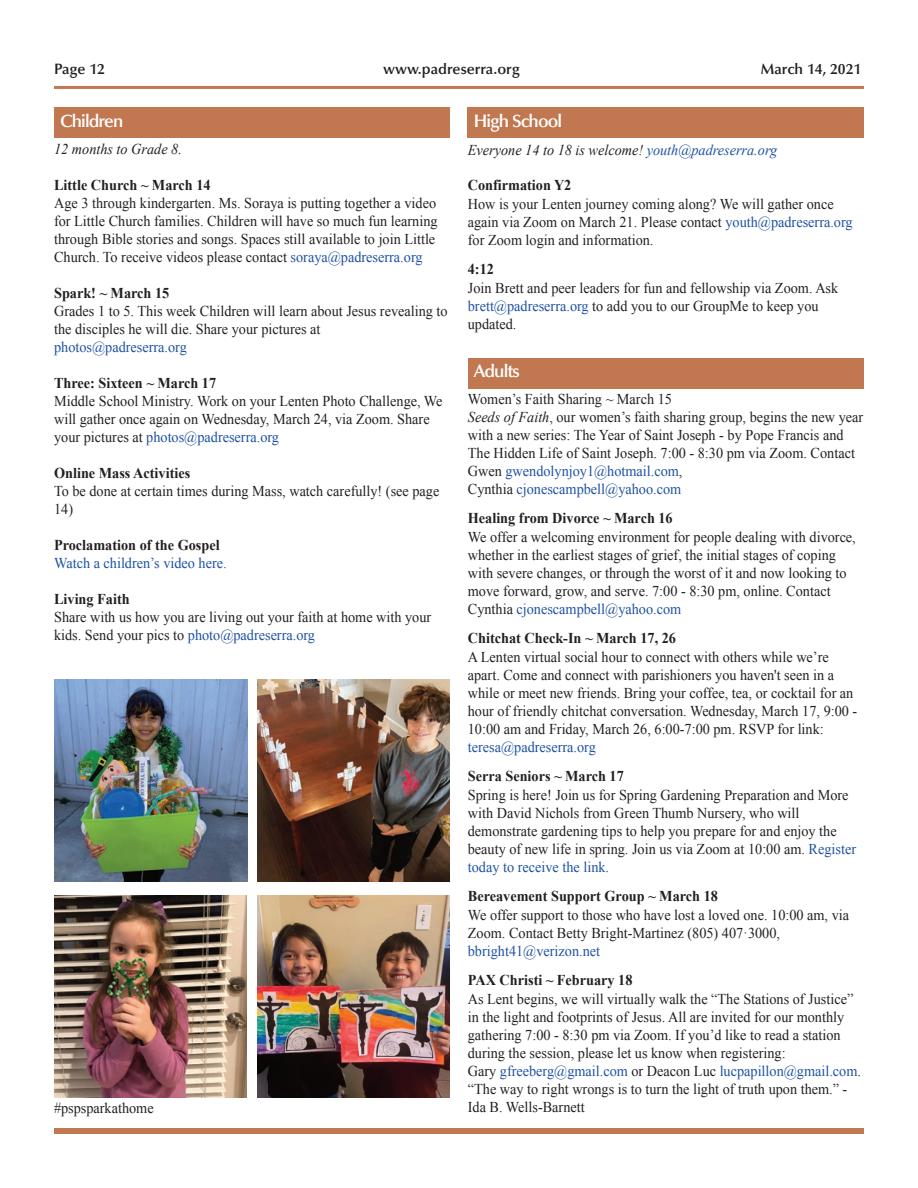
<style>
.page{position:relative;width:918px;height:1188px;background:#fff}
.page>*{position:absolute;margin:0;border:0;box-sizing:border-box;transform-origin:0 0}
.t1{font:600 18px "Optima LT Std";letter-spacing:-.05em;color:#fff}
.t2{font:15px/18px "Times New Roman";color:#231f20;scale:.95 1}
.t3{font:700 15px "Times New Roman";color:#231f20;scale:.95 1}
.t4{font:15px "Times New Roman";color:#1e51a3;scale:.95 1}
.t5{font:italic 15px "Times New Roman";color:#231f20;scale:.95 1}
.t6{font:600 15px "Optima LT Std";color:#231f20}
.s1{color:#1e51a3}
.s2{font-style:italic}
</style>
<div class="page">
<hr style="left:54px;top:86px;width:810px;height:3px;background:#c17750">
<div style="left:54px;top:1128px;width:810px;height:6px;background:#c17750"></div>
<div style="left:468px;top:108px;width:396px;height:30px;background:#c17750"></div>
<div style="left:54px;top:108px;width:396px;height:30px;background:#c17750"></div>
<div style="left:468px;top:358px;width:395px;height:30px;background:#c17750"></div>
<img style="left:54px;top:680px;width:193px;height:202px">
<img style="left:257px;top:895px;width:193px;height:202px">
<img style="left:54px;top:895px;width:193px;height:202px">
<img style="left:257px;top:680px;width:193px;height:202px">
<p class="t6" style="left:54px;top:60px;width:53px">Page 12</p>
<p class="t6" style="left:383px;top:60px;width:138px">www.padreserra.org</p>
<p class="t6" style="left:761px;top:60px;width:102px">March 14, 2021</p>
<p class="t1" style="left:60px;top:110px;width:65px">Children</p>
<p class="t1" style="left:474px;top:110px;width:90px">High School</p>
<p class="t5" style="left:54px;top:139px;width:136px">12 months to Grade 8.</p>
<p class="t3" style="left:54px;top:174px;width:166px">Little Church ~ March 14</p>
<p class="t2" style="left:54px;top:194px;width:405px">Age 3 through kindergarten. Ms. Soraya is putting together a video for Little Church families. Children will have so much fun learning through Bible stories and songs. Spaces still available to join Little Church. To receive videos please contact <span class="s1">soraya@padreserra.org</span></p>
<p class="t3" style="left:54px;top:282px;width:123px">Spark! ~ March 15</p>
<p class="t2" style="left:54px;top:302px;width:416px">Grades 1 to 5. This week Children will learn about Jesus revealing to the disciples he will die. Share your pictures at</p>
<p class="t4" style="left:54px;top:337px;width:141px">photos@padreserra.org</p>
<p class="t3" style="left:54px;top:372px;width:172px">Three: Sixteen ~ March 17</p>
<p class="t2" style="left:54px;top:392px;width:410px">Middle School Ministry. Work on your Lenten Photo Challenge, We will gather once again on Wednesday, March 24, via Zoom. Share your pictures at <span class="s1">photos@padreserra.org</span></p>
<p class="t3" style="left:54px;top:462px;width:145px">Online Mass Activities</p>
<p class="t2" style="left:54px;top:482px;width:407px">To be done at certain times during Mass, watch carefully! (see page<br>14)</p>
<p class="t3" style="left:54px;top:534px;width:176px">Proclamation of the Gospel</p>
<p class="t4" style="left:54px;top:553px;width:183px">Watch a children’s video here.</p>
<p class="t3" style="left:54px;top:588px;width:81px">Living Faith</p>
<p class="t2" style="left:54px;top:608px;width:399px">Share with us how you are living out your faith at home with your kids. Send your pics to <span class="s1">photo@padreserra.org</span></p>
<p class="t2" style="left:54px;top:1098px;width:106px">#pspsparkathome</p>
<p class="t5" style="left:468px;top:139px;width:327px">Everyone 14 to 18 is welcome! <span class="s1">youth@padreserra.org</span></p>
<p class="t3" style="left:468px;top:175px;width:111px">Confirmation Y2</p>
<p class="t2" style="left:468px;top:194px;width:407px">How is your Lenten journey coming along? We will gather once again via Zoom on March 21. Please contact <span class="s1">youth@padreserra.org </span>for Zoom login and information.</p>
<p class="t3" style="left:468px;top:259px;width:29px">4:12</p>
<p class="t2" style="left:468px;top:278px;width:391px">Join Brett and peer leaders for fun and fellowship via Zoom. Ask <span class="s1">brett@padreserra.org</span> to add you to our GroupMe to keep you updated.</p>
<p class="t1" style="left:474px;top:360px;width:47px">Adults</p>
<p class="t2" style="left:468px;top:389px;width:418px">Women’s Faith Sharing ~ March 15<br><span class="s2">Seeds of Faith</span>, our women’s faith sharing group, begins the new year with a new series: The Year of Saint Joseph - by Pope Francis and The Hidden Life of Saint Joseph. 7:00 - 8:30 pm via Zoom. Contact Gwen <span class="s1">gwendolynjoy1@hotmail.com</span>,<br>Cynthia <span class="s1">cjonescampbell@yahoo.com</span></p>
<p class="t3" style="left:468px;top:508px;width:217px">Healing from Divorce ~ March 16</p>
<p class="t2" style="left:468px;top:527px;width:410px">We offer a welcoming environment for people dealing with divorce, whether in the earliest stages of grief, the initial stages of coping with severe changes, or through the worst of it and now looking to move forward, grow, and serve. 7:00 - 8:30 pm, online. Contact Cynthia <span class="s1">cjonescampbell@yahoo.com</span></p>
<p class="t3" style="left:468px;top:628px;width:221px">Chitchat Check-In ~ March 17, 26</p>
<p class="t2" style="left:468px;top:647px;width:411px">A Lenten virtual social hour to connect with others while we’re apart. Come and connect with parishioners you haven't seen in a while or meet new friends. Bring your coffee, tea, or cocktail for an hour of friendly chitchat conversation. Wednesday, March 17, 9:00 - 10:00 am and Friday, March 26, 6:00-7:00 pm. RSVP for link:</p>
<p class="t4" style="left:468px;top:736px;width:136px">teresa@padreserra.org</p>
<p class="t3" style="left:468px;top:766px;width:166px">Serra Seniors ~ March 17</p>
<p class="t2" style="left:468px;top:785px;width:410px">Spring is here! Join us for Spring Gardening Preparation and More with David Nichols from Green Thumb Nursery, who will demonstrate gardening tips to help you prepare for and enjoy the beauty of new life in spring. Join us via Zoom at 10:00 am. <span class="s1">Register today to receive the link.</span></p>
<p class="t3" style="left:468px;top:886px;width:265px">Bereavement Support Group ~ March 18</p>
<p class="t2" style="left:468px;top:905px;width:403px">We offer support to those who have lost a loved one. 10:00 am, via<br>Zoom. Contact Betty Bright-Martinez (805) 407·3000,</p>
<p class="t4" style="left:468px;top:940px;width:141px">bbright41@verizon.net</p>
<p class="t3" style="left:468px;top:970px;width:175px">PAX Christi ~ February 18</p>
<p class="t2" style="left:468px;top:989px;width:415px">As Lent begins, we will virtually walk the “The Stations of Justice” in the light and footprints of Jesus. All are invited for our monthly gathering 7:00 - 8:30 pm via Zoom. If you’d like to read a station during the session, please let us know when registering:<br>Gary <span class="s1">gfreeberg@gmail.com</span> or Deacon Luc <span class="s1">lucpapillon@gmail.com</span>. “The way to right wrongs is to turn the light of truth upon them.” - Ida B. Wells-Barnett</p>
</div>
